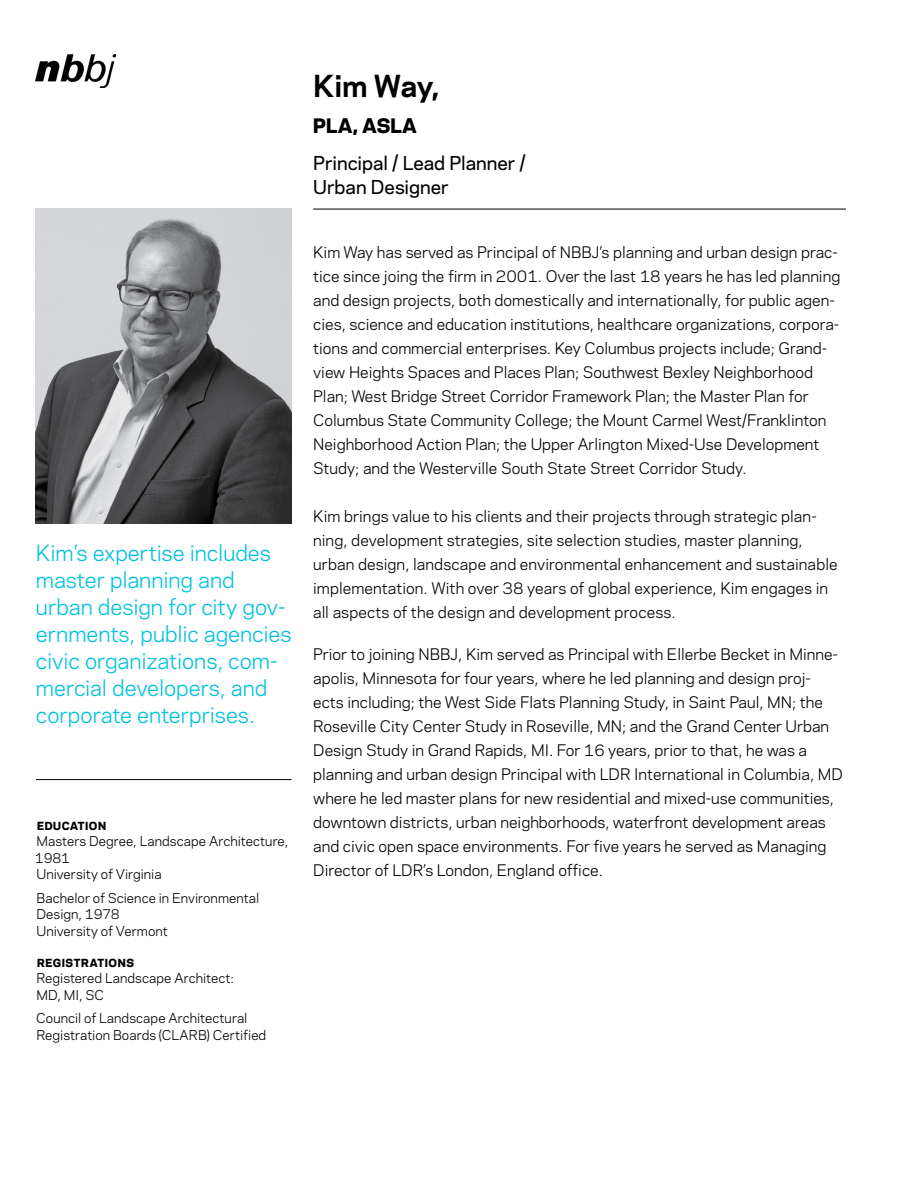
<style>
.page{position:relative;width:918px;height:1188px;background:#fff}
.page>*{position:absolute;margin:0;border:0;box-sizing:border-box;transform-origin:0 0}
.t1{font:700 28.5px "Polaris";letter-spacing:-.015em;color:#000}
.t2{font:21px/27px "Polaris";letter-spacing:-.005em;color:#00c2de}
.t3{font:800 18.75px "Polaris";letter-spacing:.015em;color:#000}
.t4{font:500 18px/24px "Polaris";color:#000}
.t5{font:15px/24px "Polaris";color:#000}
.t6{font:12.75px/16.5px "Polaris";letter-spacing:.005em;color:#000}
.t7{font:800 10.5px "Polaris";letter-spacing:.05em;color:#000}
</style>
<div class="page">
<img style="left:36px;top:209px;width:256px;height:315px">
<hr style="left:313px;top:209px;width:533px;height:1px;background:#000">
<hr style="left:36px;top:779px;width:256px;height:1px;background:#000">
<img style="left:36px;top:54px;width:79px;height:33px">
<h2 class="t2" style="left:36px;top:539px;width:257px">Kim’s expertise includes master planning and urban design for city gov&shy;ernments, public agencies civic organizations, com&shy;mercial developers, and corporate enterprises.</h2>
<p class="t7" style="left:37px;top:817px;width:71px">EDUCATION</p>
<p class="t6" style="left:35px;top:833px;width:255px">Masters Degree, Landscape Architecture,<br>1981<br>University of Virginia</p>
<p class="t6" style="left:36px;top:889px;width:224px">Bachelor of Science in Environmental<br>Design, 1978<br>University of Vermont</p>
<p class="t7" style="left:37px;top:954px;width:98px">REGISTRATIONS</p>
<p class="t6" style="left:36px;top:970px;width:199px">Registered Landscape Architect:<br>MD, MI, SC</p>
<p class="t6" style="left:36px;top:1010px;width:232px">Council of Landscape Architectural<br>Registration Boards (CLARB) Certified</p>
<h1 class="t1" style="left:313px;top:64px;width:128px">Kim Way,</h1>
<p class="t3" style="left:313px;top:110px;width:105px">PLA, ASLA</p>
<p class="t4" style="left:313px;top:150px;width:214px">Principal / Lead Planner /<br>Urban Designer</p>
<p class="t5" style="left:313px;top:240px;width:529px">Kim Way has served as Principal of NBBJ’s planning and urban design prac&shy;tice since joing the firm in 2001. Over the last 18 years he has led planning and design projects, both domestically and internationally, for public agen&shy;cies, science and education institutions, healthcare organizations, corpora&shy;tions and commercial enterprises. Key Columbus projects include; Grand&shy;view Heights Spaces and Places Plan; Southwest Bexley Neighborhood Plan; West Bridge Street Corridor Framework Plan; the Master Plan for Columbus State Community College; the Mount Carmel West/Franklinton Neighborhood Action Plan; the Upper Arlington Mixed-Use Development Study; and the Westerville South State Street Corridor Study.</p>
<p class="t5" style="left:313px;top:504px;width:526px">Kim brings value to his clients and their projects through strategic plan&shy;ning, development strategies, site selection studies, master planning, urban design, landscape and environmental enhancement and sustainable implementation. With over 38 years of global experience, Kim engages in all aspects of the design and development process.</p>
<p class="t5" style="left:313px;top:642px;width:531px">Prior to joining NBBJ, Kim served as Principal with Ellerbe Becket in Minne&shy;apolis, Minnesota for four years, where he led planning and design proj&shy;ects including; the West Side Flats Planning Study, in Saint Paul, MN; the Roseville City Center Study in Roseville, MN; and the Grand Center Urban Design Study in Grand Rapids, MI. For 16 years, prior to that, he was a planning and urban design Principal with LDR International in Columbia, MD where he led master plans for new residential and mixed-use communities, downtown districts, urban neighborhoods, waterfront development areas and civic open space environments. For five years he served as Managing Director of LDR’s London, England office.</p>
</div>
